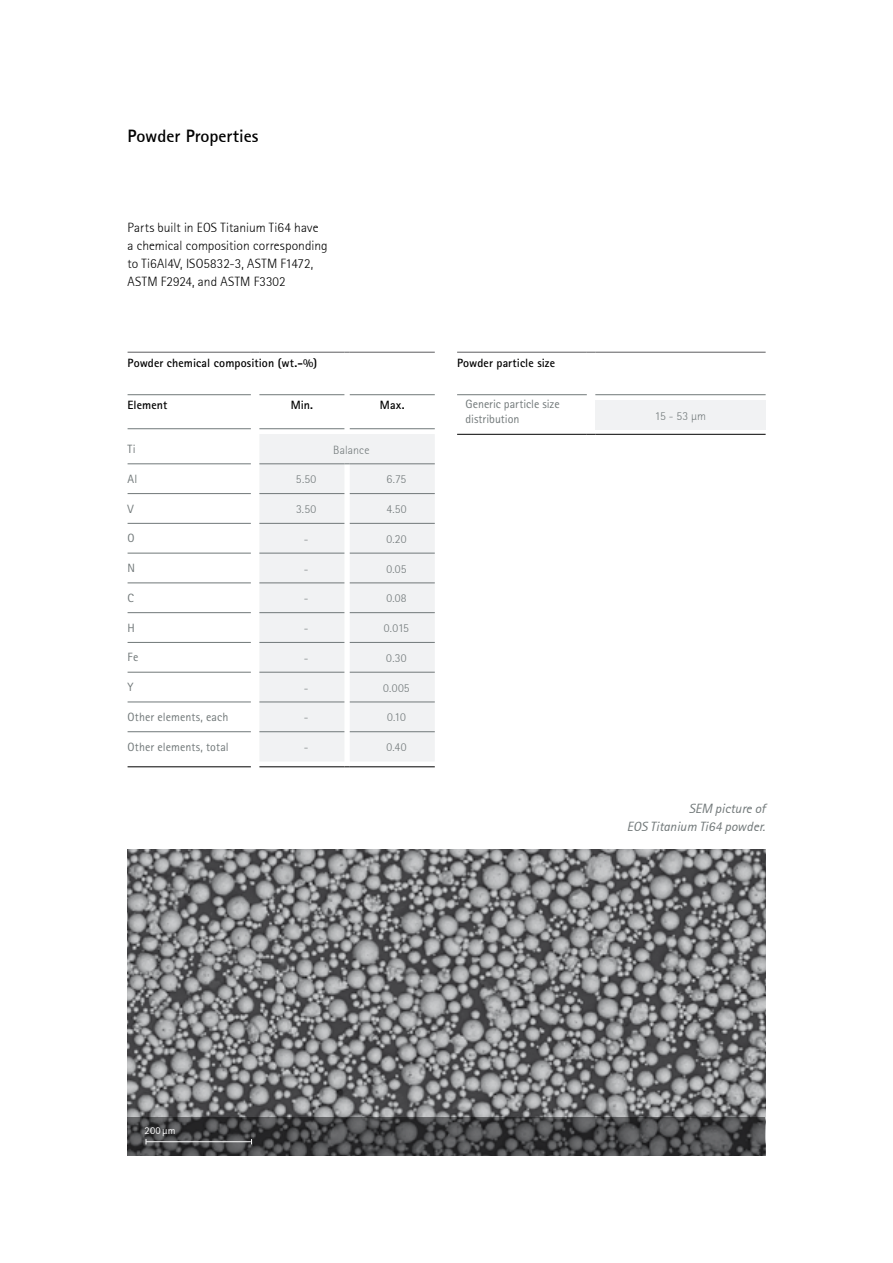
<style>
.page{position:relative;width:893px;height:1263px;background:#fff}
.page>*{position:absolute;margin:0;border:0;box-sizing:border-box;transform-origin:0 0}
.t1{font:700 18px "Rotis San Ser T";color:#000}
.t2{font:13.5px/18px "Rotis San Ser T Ligh";letter-spacing:.005em;color:#000}
.t3{font:italic 13.5px/18px "Rotis San Ser T";color:#717879;text-align:right}
.t4{font:12px/15px "Rotis Sans Serif Pro";letter-spacing:.005em;color:#717879}
.t5{font:12px "Rotis San Ser T Ligh";letter-spacing:.015em;color:#717879}
.t6{font:700 12px "Rotis Sans Serif Pro";letter-spacing:.005em;color:#000}
.t7{font:10.5px "Rotis San Ser T";letter-spacing:.03em;color:#fff}
</style>
<div class="page">
<svg style="left:128px;top:394px;width:307px;height:339px"></svg>
<div style="left:259px;top:434px;width:176px;height:327px;background:#f1f2f3"></div>
<hr style="left:128px;top:352px;width:123px;height:1px;background:#5d5d5f">
<hr style="left:259px;top:352px;width:85px;height:1px;background:#5d5d5f">
<hr style="left:350px;top:352px;width:85px;height:1px;background:#5d5d5f">
<hr style="left:128px;top:766px;width:123px;height:1px;background:#000">
<hr style="left:259px;top:766px;width:85px;height:1px;background:#000">
<hr style="left:350px;top:766px;width:85px;height:1px;background:#000">
<hr style="left:350px;top:493px;width:85px;height:1px;background:#717879">
<hr style="left:259px;top:523px;width:85px;height:1px;background:#717879">
<hr style="left:259px;top:553px;width:85px;height:1px;background:#717879">
<hr style="left:259px;top:583px;width:85px;height:1px;background:#717879">
<hr style="left:259px;top:612px;width:85px;height:1px;background:#717879">
<hr style="left:259px;top:642px;width:85px;height:1px;background:#717879">
<hr style="left:259px;top:672px;width:85px;height:1px;background:#717879">
<hr style="left:259px;top:702px;width:85px;height:1px;background:#717879">
<hr style="left:350px;top:523px;width:85px;height:1px;background:#717879">
<hr style="left:350px;top:553px;width:85px;height:1px;background:#717879">
<hr style="left:350px;top:583px;width:85px;height:1px;background:#717879">
<hr style="left:350px;top:612px;width:85px;height:1px;background:#717879">
<hr style="left:350px;top:642px;width:85px;height:1px;background:#717879">
<hr style="left:350px;top:672px;width:85px;height:1px;background:#717879">
<hr style="left:350px;top:702px;width:85px;height:1px;background:#717879">
<hr style="left:259px;top:731px;width:85px;height:1px;background:#717879">
<hr style="left:350px;top:731px;width:85px;height:1px;background:#717879">
<hr style="left:128px;top:394px;width:123px;height:1px;background:#717879">
<hr style="left:259px;top:394px;width:85px;height:1px;background:#717879">
<hr style="left:350px;top:394px;width:85px;height:1px;background:#717879">
<hr style="left:128px;top:428px;width:123px;height:1px;background:#717879">
<hr style="left:259px;top:428px;width:85px;height:1px;background:#717879">
<hr style="left:350px;top:428px;width:85px;height:1px;background:#717879">
<hr style="left:128px;top:464px;width:123px;height:1px;background:#717879">
<hr style="left:259px;top:464px;width:85px;height:1px;background:#717879">
<hr style="left:350px;top:464px;width:85px;height:1px;background:#717879">
<hr style="left:128px;top:493px;width:123px;height:1px;background:#717879">
<hr style="left:259px;top:493px;width:85px;height:1px;background:#717879">
<hr style="left:128px;top:523px;width:123px;height:1px;background:#717879">
<hr style="left:128px;top:553px;width:123px;height:1px;background:#717879">
<hr style="left:128px;top:583px;width:123px;height:1px;background:#717879">
<hr style="left:128px;top:612px;width:123px;height:1px;background:#717879">
<hr style="left:128px;top:642px;width:123px;height:1px;background:#717879">
<hr style="left:128px;top:672px;width:123px;height:1px;background:#717879">
<hr style="left:128px;top:702px;width:123px;height:1px;background:#717879">
<hr style="left:128px;top:731px;width:123px;height:1px;background:#717879">
<svg style="left:457px;top:352px;width:309px;height:83px"></svg>
<hr style="left:595px;top:434px;width:171px;height:1px;background:#000">
<hr style="left:457px;top:394px;width:130px;height:1px;background:#717879">
<hr style="left:595px;top:394px;width:171px;height:1px;background:#717879">
<img style="left:128px;top:850px;width:637px;height:267px">
<svg style="left:128px;top:1117px;width:637px;height:38px;background:#464749"></svg>
<hr style="left:146px;top:1141px;width:105px;height:1px;background:#fff">
<h1 class="t1" style="left:128px;top:124px;width:132px">Powder Properties</h1>
<p class="t2" style="left:128px;top:218px;width:202px">Parts built in EOS Titanium Ti64 have a chemical composition corresponding to Ti6Al4V, ISO5832-3, ASTM F1472, ASTM F2924, and ASTM F3302</p>
<p class="t6" style="left:128px;top:355px;width:191px">Powder chemical composition (wt.-%)</p>
<p class="t6" style="left:128px;top:398px;width:41px">Element</p>
<p class="t6" style="left:291px;top:398px;width:24px">Min.</p>
<p class="t6" style="left:380px;top:398px;width:26px">Max.</p>
<p class="t4" style="left:128px;top:441px;width:10px">Ti</p>
<p class="t5" style="left:333px;top:443px;width:38px">Balance</p>
<p class="t4" style="left:128px;top:471px;width:11px">Al</p>
<p class="t5" style="left:296px;top:472px;width:22px">5.50</p>
<p class="t5" style="left:387px;top:472px;width:21px">6.75</p>
<p class="t4" style="left:128px;top:501px;width:8px">V</p>
<p class="t5" style="left:296px;top:502px;width:22px">3.50</p>
<p class="t5" style="left:386px;top:502px;width:22px">4.50</p>
<p class="t4" style="left:128px;top:531px;width:9px">O</p>
<p class="t5" style="left:304px;top:532px;width:6px">-</p>
<p class="t5" style="left:386px;top:532px;width:22px">0.20</p>
<p class="t4" style="left:128px;top:561px;width:9px">N</p>
<p class="t5" style="left:304px;top:562px;width:6px">-</p>
<p class="t5" style="left:386px;top:562px;width:22px">0.05</p>
<p class="t4" style="left:128px;top:590px;width:8px">C</p>
<p class="t5" style="left:304px;top:591px;width:6px">-</p>
<p class="t5" style="left:386px;top:591px;width:22px">0.08</p>
<p class="t4" style="left:128px;top:620px;width:9px">H</p>
<p class="t5" style="left:304px;top:621px;width:6px">-</p>
<p class="t5" style="left:384px;top:621px;width:27px">0.015</p>
<p class="t4" style="left:128px;top:650px;width:12px">Fe</p>
<p class="t5" style="left:304px;top:651px;width:6px">-</p>
<p class="t5" style="left:386px;top:651px;width:22px">0.30</p>
<p class="t4" style="left:128px;top:680px;width:7px">Y</p>
<p class="t5" style="left:304px;top:681px;width:6px">-</p>
<p class="t5" style="left:383px;top:681px;width:28px">0.005</p>
<p class="t4" style="left:128px;top:709px;width:102px">Other elements, each</p>
<p class="t5" style="left:304px;top:710px;width:6px">-</p>
<p class="t5" style="left:387px;top:710px;width:20px">0.10</p>
<p class="t4" style="left:128px;top:739px;width:103px">Other elements, total</p>
<p class="t5" style="left:304px;top:740px;width:6px">-</p>
<p class="t5" style="left:386px;top:740px;width:22px">0.40</p>
<p class="t6" style="left:457px;top:355px;width:99px">Powder particle size</p>
<p class="t4" style="left:466px;top:397px;width:96px">Generic particle size distribution</p>
<p class="t5" style="left:655px;top:409px;width:53px">15 - 53 µm</p>
<p class="t3" style="left:627px;top:799px;width:140px">SEM picture of<br>EOS Titanium Ti64 powder.</p>
<p class="t7" style="left:145px;top:1124px;width:33px">200µm</p>
</div>
